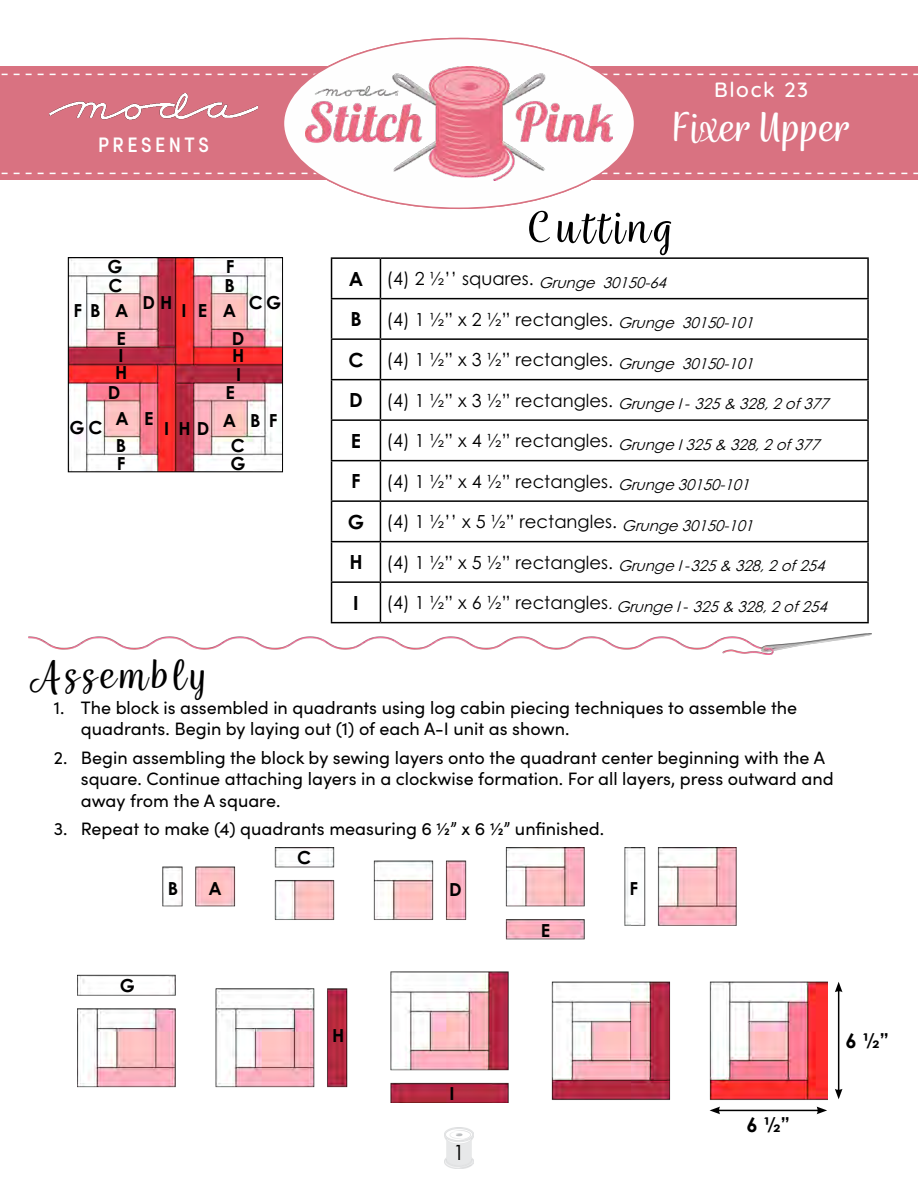
<style>
.page{position:relative;width:918px;height:1188px;background:#fff}
.page>*{position:absolute;margin:0;border:0;box-sizing:border-box;transform-origin:0 0}
.t1{font:73.5px "Wreath";color:#fff}
.t2{font:51px "Wreath";letter-spacing:.08em;color:#000}
.t3{font:48px "Wreath";color:#fff}
.t4{font:46.5px "Wreath";letter-spacing:.08em;color:#000}
.t5{font:500 21px "Quicksand";letter-spacing:.08em;color:#fff}
.t6{font:500 condensed 21px "Sofia Pro";letter-spacing:.17em;color:#fff}
.t7{font:21px "Century Gothic Pro";color:#000}
.t8{font:700 20.25px "Century Gothic Pro";color:#000}
.t9{font:700 19.5px "Century Gothic Pro";color:#000}
.t10{font:18px/21.6px "Sofia Pro";color:#000}
.t11{font:18px "Century Gothic Pro";color:#000}
.t12{font:700 18px "Century Gothic Pro";color:#000}
.t13{font:italic 15px "Century Gothic Pro";color:#000}
.s1{font-weight:700;font-size:19.5px}
.s2{font-family:"Century Gothic"}
</style>
<div class="page">
<img style="left:444px;top:1128px;width:30px;height:40px">
<div style="left:0;top:66px;width:918px;height:114px;background:#d97281"></div>
<svg style="left:1px;top:74px;width:917px;height:1px"></svg>
<svg style="left:1px;top:173px;width:917px;height:1px"></svg>
<svg style="left:283px;top:39px;width:352px;height:169px;fill:#fefefe"></svg>
<hr style="left:331px;top:257px;width:49px;height:2px;background:#000">
<hr style="left:331px;top:259px;width:1px;height:39px;background:#000">
<hr style="left:380px;top:257px;width:489px;height:2px;background:#000">
<hr style="left:380px;top:259px;width:1px;height:39px;background:#000">
<hr style="left:867px;top:259px;width:2px;height:39px;background:#000">
<hr style="left:331px;top:298px;width:49px;height:1px;background:#000">
<hr style="left:331px;top:299px;width:1px;height:39px;background:#000">
<hr style="left:380px;top:298px;width:489px;height:1px;background:#000">
<hr style="left:380px;top:299px;width:1px;height:39px;background:#000">
<hr style="left:867px;top:299px;width:2px;height:39px;background:#000">
<hr style="left:331px;top:338px;width:49px;height:2px;background:#000">
<hr style="left:331px;top:340px;width:1px;height:39px;background:#000">
<hr style="left:380px;top:338px;width:489px;height:2px;background:#000">
<hr style="left:380px;top:340px;width:1px;height:39px;background:#000">
<hr style="left:867px;top:340px;width:2px;height:39px;background:#000">
<hr style="left:331px;top:379px;width:49px;height:1px;background:#000">
<hr style="left:331px;top:380px;width:1px;height:39px;background:#000">
<hr style="left:380px;top:379px;width:489px;height:1px;background:#000">
<hr style="left:380px;top:380px;width:1px;height:39px;background:#000">
<hr style="left:867px;top:380px;width:2px;height:39px;background:#000">
<hr style="left:331px;top:419px;width:49px;height:2px;background:#000">
<hr style="left:331px;top:421px;width:1px;height:39px;background:#000">
<hr style="left:380px;top:419px;width:489px;height:2px;background:#000">
<hr style="left:380px;top:421px;width:1px;height:39px;background:#000">
<hr style="left:867px;top:421px;width:2px;height:39px;background:#000">
<hr style="left:331px;top:460px;width:49px;height:1px;background:#000">
<hr style="left:331px;top:461px;width:1px;height:39px;background:#000">
<hr style="left:380px;top:460px;width:489px;height:1px;background:#000">
<hr style="left:380px;top:461px;width:1px;height:39px;background:#000">
<hr style="left:867px;top:461px;width:2px;height:39px;background:#000">
<hr style="left:331px;top:500px;width:49px;height:2px;background:#000">
<hr style="left:331px;top:502px;width:1px;height:39px;background:#000">
<hr style="left:380px;top:500px;width:489px;height:2px;background:#000">
<hr style="left:380px;top:502px;width:1px;height:39px;background:#000">
<hr style="left:867px;top:502px;width:2px;height:39px;background:#000">
<hr style="left:331px;top:541px;width:49px;height:1px;background:#000">
<hr style="left:331px;top:542px;width:1px;height:39px;background:#000">
<hr style="left:380px;top:541px;width:489px;height:1px;background:#000">
<hr style="left:380px;top:542px;width:1px;height:39px;background:#000">
<hr style="left:867px;top:542px;width:2px;height:39px;background:#000">
<hr style="left:331px;top:581px;width:49px;height:2px;background:#000">
<hr style="left:331px;top:583px;width:1px;height:39px;background:#000">
<hr style="left:380px;top:581px;width:489px;height:2px;background:#000">
<hr style="left:380px;top:583px;width:1px;height:39px;background:#000">
<hr style="left:867px;top:583px;width:2px;height:39px;background:#000">
<hr style="left:331px;top:622px;width:49px;height:1px;background:#000">
<hr style="left:380px;top:622px;width:489px;height:1px;background:#000">
<img style="left:70px;top:259px;width:211px;height:211px">
<div style="left:68px;top:257px;width:215px;height:215px;border:1px solid #000"></div>
<img style="left:28px;top:633px;width:843px;height:21px">
<img style="left:78px;top:848px;width:749px;height:255px">
<hr style="left:718px;top:1110px;width:101px;height:1px;background:#000">
<svg style="left:710px;top:1107px;width:10px;height:7px"></svg>
<svg style="left:817px;top:1107px;width:10px;height:7px"></svg>
<hr style="left:838px;top:990px;width:1px;height:101px;background:#000">
<svg style="left:835px;top:982px;width:7px;height:10px"></svg>
<svg style="left:835px;top:1089px;width:7px;height:10px"></svg>
<p class="t6" style="left:98px;top:132px;width:112px">PRESENTS</p>
<p class="t12" style="left:107px;top:256px;width:17px">G</p>
<p class="t12" style="left:109px;top:274px;width:16px">C</p>
<p class="t12" style="left:226px;top:256px;width:10px">F</p>
<p class="t12" style="left:224px;top:274px;width:12px">B</p>
<p class="t12" style="left:142px;top:291px;width:31px">D H</p>
<p class="t12" style="left:73px;top:300px;width:56px">F B A</p>
<p class="t12" style="left:223px;top:300px;width:15px">A</p>
<p class="t12" style="left:181px;top:300px;width:7px">I</p>
<p class="t12" style="left:198px;top:300px;width:11px">E</p>
<p class="t12" style="left:249px;top:291px;width:34px">CG</p>
<p class="t12" style="left:116px;top:327px;width:11px">E</p>
<p class="t12" style="left:232px;top:327px;width:14px">D</p>
<p class="t12" style="left:119px;top:344px;width:7px">I</p>
<p class="t12" style="left:232px;top:344px;width:14px">H</p>
<p class="t12" style="left:115px;top:362px;width:14px">H</p>
<p class="t12" style="left:236px;top:363px;width:7px">I</p>
<p class="t12" style="left:108px;top:381px;width:14px">D</p>
<p class="t12" style="left:225px;top:381px;width:11px">E</p>
<p class="t12" style="left:70px;top:416px;width:35px">GC</p>
<p class="t12" style="left:116px;top:408px;width:15px">A</p>
<p class="t12" style="left:223px;top:409px;width:15px">A</p>
<p class="t12" style="left:144px;top:408px;width:11px">E</p>
<p class="t12" style="left:178px;top:417px;width:32px">H D</p>
<p class="t12" style="left:164px;top:417px;width:7px">I</p>
<p class="t12" style="left:250px;top:409px;width:12px">B</p>
<p class="t12" style="left:116px;top:434px;width:12px">B</p>
<p class="t12" style="left:117px;top:452px;width:10px">F</p>
<p class="t12" style="left:231px;top:434px;width:16px">C</p>
<p class="t12" style="left:231px;top:452px;width:17px">G</p>
<p class="t12" style="left:269px;top:409px;width:10px">F</p>
<p class="t5" style="left:714px;top:72px;width:95px">Block 23</p>
<p class="t5" style="left:731px;top:73px;width:79px">Block 1</p>
<h1 class="t1" style="left:651px;top:85px;width:235px">Underdog</h1>
<h3 class="t3" style="left:673px;top:98px;width:179px">Fixer Upper</h3>
<h2 class="t2" style="left:527px;top:196px;width:147px">Cutting</h2>
<p class="t11" style="left:349px;top:268px;width:323px"><span class="s1">A</span> (4) 2 ½’’ squares. <sub>Grunge</sub> <sub>30150-64</sub></p>
<p class="t9" style="left:350px;top:307px;width:13px">B</p>
<p class="t11" style="left:386px;top:308px;width:373px">(4) 1 ½” x 2 ½” rectangles. <sub>Grunge</sub> <sub>30150-101</sub></p>
<p class="t11" style="left:348px;top:349px;width:411px"><span class="s1">C</span> (4) 1 ½” x 3 ½” rectangles. <sub>Grunge</sub> <sub>30150-101</sub></p>
<p class="t11" style="left:349px;top:389px;width:486px"><span class="s1">D</span> (4) 1 ½” x 3 ½” rectangles. <sub>Grunge</sub> <sub>I</sub><sub>-</sub> <sub>325&amp;</sub> <sub>328,2of377</sub></p>
<p class="t9" style="left:351px;top:428px;width:12px">E</p>
<p class="t11" style="left:386px;top:430px;width:439px">(4) 1 ½” x 4 ½” rectangles. <sub>Grunge</sub> <sub>I325&amp;</sub> <sub>328,2of377</sub></p>
<p class="t9" style="left:351px;top:469px;width:11px">F</p>
<p class="t11" style="left:386px;top:470px;width:369px">(4) 1 ½” x 4 ½” rectangles. <sub>Grunge</sub> <sub>30150-101</sub></p>
<p class="t11" style="left:348px;top:511px;width:412px"><span class="s1">G</span> (4) 1 ½’’ x 5 ½” rectangles. <sub>Grunge</sub> <sub>30150-101</sub></p>
<p class="t11" style="left:349px;top:551px;width:481px"><span class="s1">H</span> (4) 1 ½” x 5 ½” rectangles. <sub>Grunge</sub> <sub>I</sub><sub>-</sub><sub>325&amp;</sub> <sub>328,2of254</sub></p>
<p class="t9" style="left:353px;top:590px;width:7px">I</p>
<p class="t13" style="left:386px;top:597px;width:447px"><sup>(4)</sup> <sup>1</sup> <sup>½”</sup> <sup>x</sup> <sup>6</sup> <sup>½”</sup> <sup>rectangles</sup>.Grunge I<span class="s2">-</span> 325&amp; 328,2of254</p>
<h3 class="t4" style="left:28px;top:647px;width:179px">Assembly</h3>
<p class="t10" style="left:81px;top:696px;width:718px;text-indent:-27px">1. The block is assembled in quadrants using log cabin piecing techniques to assemble the quadrants. Begin by laying out (1) of each A-I unit as shown.</p>
<p class="t10" style="left:81px;top:746px;width:754px;text-indent:-27px">2. Begin assembling the block by sewing layers onto the quadrant center beginning with the A square. Continue attaching layers in a clockwise formation. For all layers, press outward and away from the A square.</p>
<p class="t10" style="left:54px;top:817px;width:552px">3. Repeat to make (4) quadrants measuring 6 ½” x 6 ½” unfinished.</p>
<p class="t12" style="left:120px;top:975px;width:17px">G</p>
<p class="t12" style="left:168px;top:877px;width:12px">B</p>
<p class="t12" style="left:208px;top:877px;width:15px">A</p>
<p class="t12" style="left:297px;top:846px;width:16px">C</p>
<p class="t12" style="left:332px;top:1025px;width:14px">H</p>
<p class="t12" style="left:449px;top:879px;width:14px">D</p>
<p class="t12" style="left:449px;top:1082px;width:7px">I</p>
<p class="t7" style="left:453px;top:1140px;width:13px">1</p>
<p class="t12" style="left:541px;top:919px;width:11px">E</p>
<p class="t12" style="left:629px;top:877px;width:10px">F</p>
<p class="t8" style="left:747px;top:1112px;width:45px">6 1/2”</p>
<p class="t8" style="left:845px;top:1028px;width:45px">6 1/2”</p>
</div>
